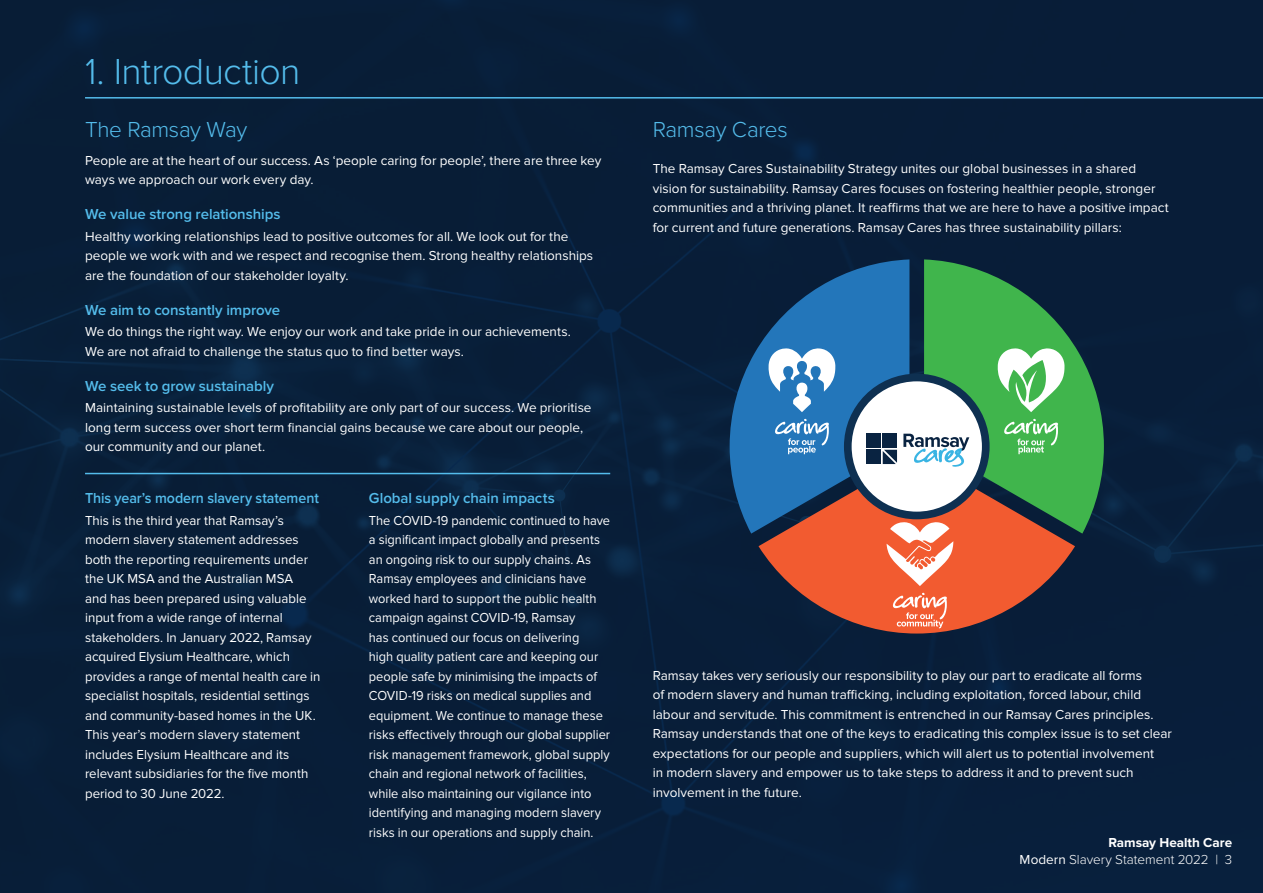
<style>
.page{position:relative;width:1263px;height:893px;background:#081e38}
.page>*{position:absolute;margin:0;border:0;box-sizing:border-box;transform-origin:0 0}
.t1{font:300 37.5px "Proxima Nova";letter-spacing:-.015em;color:#54bceb}
.t2{font:300 22.5px "Proxima Nova";letter-spacing:-.015em;color:#54bceb}
.t3{font:600 15px "Proxima Nova";letter-spacing:-.005em;color:#54bceb}
.t4{font:600 15px "Proxima Nova";letter-spacing:-.005em;color:#54bceb;scale:.95 1}
.t5{font:13.5px/19.5px "Proxima Nova";color:#fff}
.t6{font:13.5px/19.5px "Proxima Nova";color:#fff;scale:.95 1}
.t7{font:300 13.5px/16.5px "Proxima Nova";color:#fff;text-align:right}
.s1{font-weight:700}
.s2{font-weight:400}
</style>
<div class="page">
<hr style="left:85px;top:473px;width:525px;height:1px;background:#54bceb">
<hr style="left:85px;top:97px;width:1178px;height:2px;background:#54bceb">
<svg style="left:758px;top:519px;width:317px;height:114px;background:#a74732"></svg>
<svg style="left:924px;top:259px;width:180px;height:275px;background:#3e8544"></svg>
<svg style="left:730px;top:259px;width:179px;height:275px;background:#2b5b8b"></svg>
<div style="left:848px;top:377px;width:138px;height:138px;background:#fff;border-radius:50%"></div>
<div style="left:844px;top:374px;width:145px;height:145px;border:8px solid #0e3051;border-radius:50%"></div>
<div style="left:867px;top:434px;width:14px;height:14px;background:#092341"></div>
<div style="left:883px;top:434px;width:14px;height:14px;background:#092341"></div>
<div style="left:867px;top:450px;width:14px;height:14px;background:#092341"></div>
<svg style="left:883px;top:450px;width:14px;height:14px"></svg>
<svg style="left:903px;top:434px;width:66px;height:33px"></svg>
<svg style="left:886px;top:522px;width:67px;height:64px"></svg>
<svg style="left:893px;top:592px;width:54px;height:36px;background:#f58667"></svg>
<svg style="left:768px;top:348px;width:67px;height:64px"></svg>
<svg style="left:775px;top:419px;width:54px;height:35px;background:#5a98cb"></svg>
<svg style="left:998px;top:348px;width:66px;height:64px"></svg>
<svg style="left:1004px;top:419px;width:54px;height:35px;background:#6fc778"></svg>
<h1 class="t1" style="left:85px;top:50px;width:217px">1. Introduction</h1>
<h2 class="t2" style="left:85px;top:116px;width:164px">The Ramsay Way</h2>
<p class="t5" style="left:85px;top:151px;width:518px">People are at the heart of our success. As ‘people caring for people’, there are three key ways we approach our work every day.</p>
<p class="t3" style="left:85px;top:205px;width:197px">We value strong relationships</p>
<p class="t5" style="left:85px;top:226px;width:510px">Healthy working relationships lead to positive outcomes for all. We look out for the people we work with and we respect and recognise them. Strong healthy relationships are the foundation of our stakeholder loyalty.</p>
<p class="t3" style="left:85px;top:301px;width:197px">We aim to constantly improve</p>
<p class="t5" style="left:85px;top:322px;width:487px">We do things the right way. We enjoy our work and take pride in our achievements.<br>We are not afraid to challenge the status quo to find better ways.</p>
<p class="t3" style="left:85px;top:377px;width:190px">We seek to grow sustainably</p>
<p class="t5" style="left:85px;top:398px;width:508px">Maintaining sustainable levels of profitability are only part of our success. We prioritise long term success over short term financial gains because we care about our people, our community and our planet.</p>
<p class="t4" style="left:85px;top:489px;width:248px">This year’s modern slavery statement</p>
<p class="t5" style="left:85px;top:511px;width:237px">This is the third year that Ramsay’s modern slavery statement addresses both the reporting requirements under the UK MSA and the Australian MSA<br>and has been prepared using valuable input from a wide range of internal stakeholders. In January 2022, Ramsay acquired Elysium Healthcare, which provides a range of mental health care in specialist hospitals, residential settings and community-based homes in the UK.<br>This year’s modern slavery statement includes Elysium Healthcare and its relevant subsidiaries for the five month period to 30 June 2022.</p>
<p class="t3" style="left:369px;top:489px;width:187px">Global supply chain impacts</p>
<p class="t6" style="left:369px;top:511px;width:255px">The COVID-19 pandemic continued to have a significant impact globally and presents an ongoing risk to our supply chains. As Ramsay employees and clinicians have worked hard to support the public health campaign against COVID-19, Ramsay<br>has continued our focus on delivering<br>high quality patient care and keeping our people safe by minimising the impacts of COVID-19 risks on medical supplies and equipment. We continue to manage these risks effectively through our global supplier risk management framework, global supply chain and regional network of facilities, while also maintaining our vigilance into identifying and managing modern slavery risks in our operations and supply chain.</p>
<h2 class="t2" style="left:653px;top:116px;width:136px">Ramsay Cares</h2>
<p class="t5" style="left:653px;top:159px;width:518px">The Ramsay Cares Sustainability Strategy unites our global businesses in a shared vision for sustainability. Ramsay Cares focuses on fostering healthier people, stronger communities and a thriving planet. It reaffirms that we are here to have a positive impact for current and future generations. Ramsay Cares has three sustainability pillars:</p>
<p class="t5" style="left:653px;top:666px;width:521px">Ramsay takes very seriously our responsibility to play our part to eradicate all forms<br>of modern slavery and human trafficking, including exploitation, forced labour, child labour and servitude. This commitment is entrenched in our Ramsay Cares principles.<br>Ramsay understands that one of the keys to eradicating this complex issue is to set clear expectations for our people and suppliers, which will alert us to potential involvement<br>in modern slavery and empower us to take steps to address it and to prevent such involvement in the future.</p>
<p class="t7" style="left:1020px;top:834px;width:214px"><span class="s1">Ramsay Health Care<br></span><span class="s2">Modern</span> Slavery Statement 2022 | 3</p>
</div>
